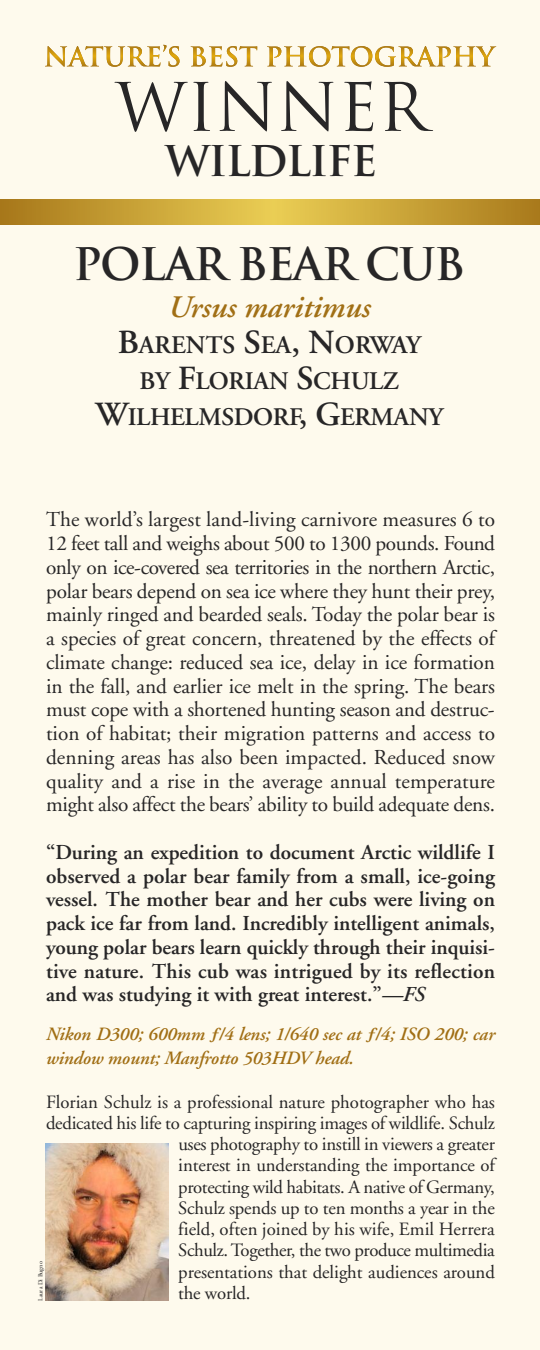
<style>
.page{position:relative;width:540px;height:1350px;background:#fefaed}
.page>*{position:absolute;margin:0;border:0;box-sizing:border-box;transform-origin:0 0}
.t1{font:65px "Trajan";color:#272627}
.t2{font:700 43.75px "Trajan";letter-spacing:-.035em;color:#272627}
.t3{font:700 41.25px "Trajan";letter-spacing:-.035em;color:#272627}
.t4{font:italic 600 31.25px "Adobe Garamond";color:#a16f15}
.t5{font:600 25.25px/36.2px "Adobe Garamond";letter-spacing:-.015em;color:#272627;text-align:center}
.t6{font:21.25px/23.8px "Adobe Garamond";letter-spacing:-.01em;color:#272627;text-align:justify}
.t7{font:600 21.25px/23.8px "Adobe Garamond";color:#272627;text-align:justify}
.t8{font:18.75px/21.2px "Adobe Garamond";letter-spacing:-.01em;color:#272627;text-align:right}
.t9{font:italic 600 18.75px/23.8px "Adobe Garamond";letter-spacing:-.005em;color:#a16f15}
.t10{font:6.25px "Adobe Garamond";color:#272627}
.s1{font-size:33.75px}
.s2{font-style:italic}
</style>
<div class="page">
<img style="left:45px;top:1144px;width:123px;height:157px">
<svg style="left:45px;top:46px;width:177px;height:20px"></svg>
<svg style="left:0;top:199px;width:540px;height:25px;background:#c8a237"></svg>
<h1 class="t1" style="left:115px;top:70px;width:313px">WINNER</h1>
<h3 class="t3" style="left:165px;top:138px;width:214px">WILDLIFE</h3>
<h2 class="t2" style="left:73px;top:240px;width:394px">POLAR BEAR CUB</h2>
<h3 class="t4" style="left:168px;top:294px;width:204px">Ursus maritimus</h3>
<p class="t5" style="left:95px;top:329px;width:350px"><span class="s1">B</span>ARENTS <span class="s1">S</span>EA<span class="s1">, N</span>ORWAY<br>BY <span class="s1">F</span>LORIAN <span class="s1">S</span>CHULZ<br><span class="s1">W</span>ILHELMSDORF<span class="s1">, G</span>ERMANY</p>
<p class="t6" style="left:46px;top:510px;width:450px">The world’s largest land-living carnivore measures 6 to 12 feet tall and weighs about 500 to 1300 pounds. Found only on ice-covered sea territories in the northern Arctic, polar bears depend on sea ice where they hunt their prey, mainly ringed and bearded seals. Today the polar bear is a species of great concern, threatened by the effects of climate change: reduced sea ice, delay in ice formation in the fall, and earlier ice melt in the spring. The bears must cope with a shortened hunting season and destruc&shy;tion of habitat; their migration patterns and access to denning areas has also been impacted. Reduced snow quality and a rise in the average annual temperature might also affect the bears’ ability to build adequate dens.</p>
<p class="t7" style="left:46px;top:842px;width:450px">“During an expedition to document Arctic wildlife I observed a polar bear family from a small, ice-going vessel. The mother bear and her cubs were living on pack ice far from land. Incredibly intelligent animals, young polar bears learn quickly through their inquisi&shy;tive nature. This cub was intrigued by its reflection and was studying it with great interest.”<span class="s2">—FS</span></p>
<p class="t9" style="left:46px;top:1024px;width:450px">Nikon D300; 600mm ƒ/4 lens; 1/640 sec at ƒ/4; ISO 200; car window mount; Manfrotto 503HDV head.</p>
<p class="t8" style="left:46px;top:1093px;width:450px">Florian Schulz is a professional nature photographer who has dedicated his life to capturing inspiring images of wildlife. Schulz uses photography to instill in viewers a greater<br>interest in understanding the importance of<br>protecting wild habitats. A native of Germany,<br>Schulz spends up to ten months a year in the<br>field, often joined by his wife, Emil Herrera<br>Schulz. Together, the two produce multimedia<br>presentations that delight audiences around</p>
<p class="t10" style="left:38px;top:1301px;width:41px;rotate:-90deg">Laura Di Bugno</p>
<p class="t8" style="left:178px;top:1284px;width:74px">the world.</p>
</div>
